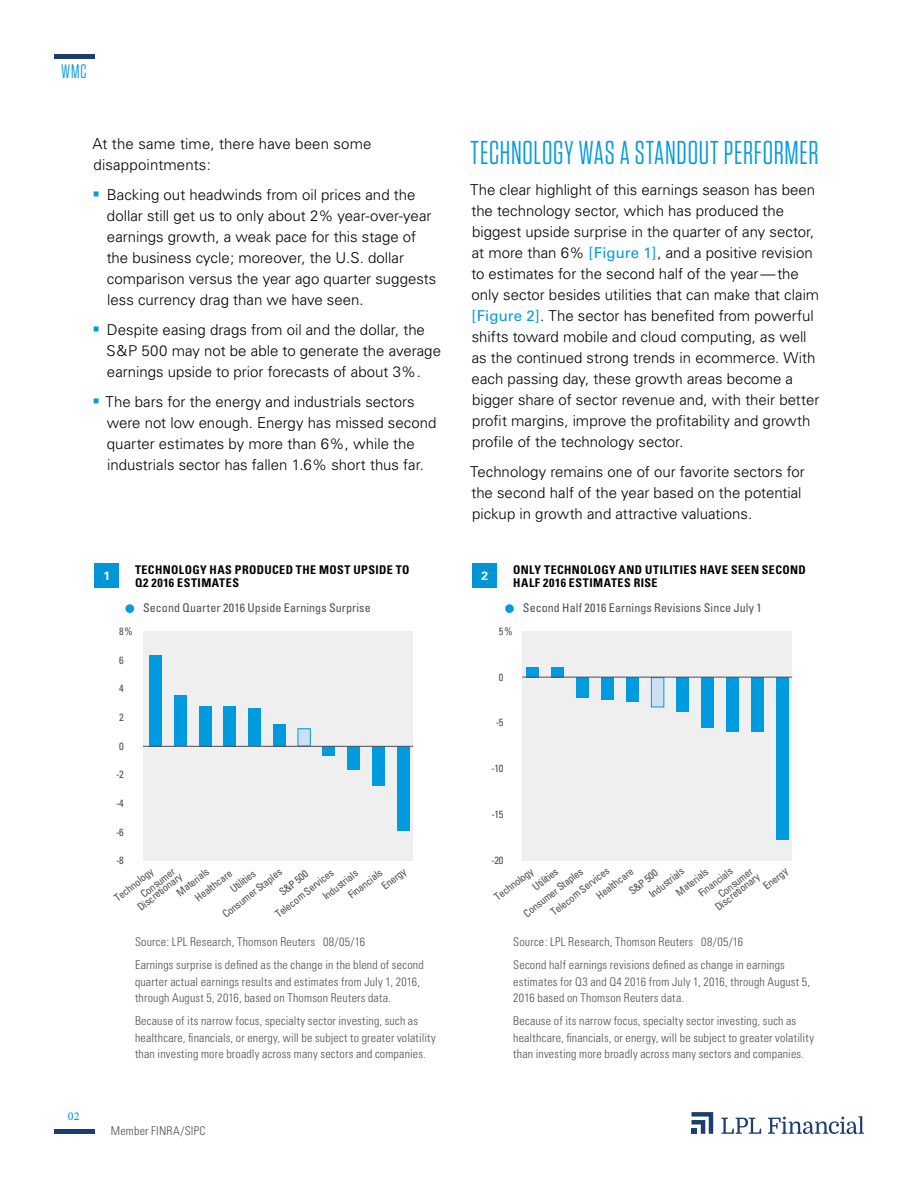
<style>
.page{position:relative;width:918px;height:1188px;background:#fff}
.page>*{position:absolute;margin:0;border:0;box-sizing:border-box;transform-origin:0 0}
.t1{font:33px "Tungsten Narrow";letter-spacing:.02em;color:#009bde}
.t2{font:19.5px "Tungsten Narrow";color:#0098d8}
.t3{font:300 15px/21px "Univers";color:#000}
.t4{font:300 condensed 12px/16.5px "Univers";letter-spacing:.015em;color:#4b4f54}
.t5{font:700 condensed 12px/13.5px "Univers";letter-spacing:.035em;color:#000}
.t6{font:condensed 12px "Univers";letter-spacing:.01em;color:#4b4f54}
.t7{font:500 12px "Minion Pro";color:#009bde}
.t8{font:700 12px "Univers";color:#fff}
.t9{font:condensed 10.5px/13.2px "Univers";color:#4b4f54}
.s1{font-weight:400;color:#009bde}
</style>
<div class="page">
<hr style="left:54px;top:1130px;width:40px;height:4px;background:#1b3e6f">
<hr style="left:54px;top:54px;width:40px;height:4px;background:#1b3e6f">
<svg style="left:692px;top:1112px;width:21px;height:22px"></svg>
<svg style="left:721px;top:1118px;width:40px;height:16px"></svg>
<svg style="left:768px;top:1116px;width:96px;height:18px"></svg>
<div style="left:94px;top:563px;width:25px;height:25px;background:#0096d6"></div>
<div style="left:473px;top:563px;width:24px;height:25px;background:#0096d6"></div>
<div style="left:143px;top:631px;width:269px;height:230px;background:#efeff0"></div>
<div style="left:248px;top:709px;width:13px;height:37px;background:#009bde"></div>
<div style="left:298px;top:729px;width:12px;height:17px;background:#ccdff3"></div>
<div style="left:298px;top:728px;width:13px;height:18px;border:1px solid #009bde"></div>
<div style="left:397px;top:746px;width:12px;height:85px;background:#009bde"></div>
<div style="left:372px;top:746px;width:12px;height:40px;background:#009bde"></div>
<div style="left:348px;top:746px;width:12px;height:24px;background:#009bde"></div>
<div style="left:323px;top:746px;width:12px;height:9px;background:#009bde"></div>
<div style="left:273px;top:724px;width:12px;height:22px;background:#009bde"></div>
<div style="left:224px;top:706px;width:12px;height:40px;background:#009bde"></div>
<div style="left:199px;top:706px;width:13px;height:40px;background:#009bde"></div>
<div style="left:174px;top:695px;width:13px;height:51px;background:#009bde"></div>
<div style="left:149px;top:655px;width:13px;height:91px;background:#009bde"></div>
<hr style="left:143px;top:746px;width:270px;height:1px;background:#4b4f54">
<div style="left:125px;top:604px;width:9px;height:9px;background:#009bde;border-radius:50%"></div>
<div style="left:522px;top:631px;width:270px;height:230px;background:#efeff0"></div>
<div style="left:651px;top:678px;width:13px;height:29px;background:#ccdff3"></div>
<div style="left:651px;top:677px;width:13px;height:30px;border:1px solid #009bde"></div>
<div style="left:776px;top:677px;width:13px;height:163px;background:#009bde"></div>
<div style="left:751px;top:677px;width:13px;height:55px;background:#009bde"></div>
<div style="left:726px;top:677px;width:13px;height:55px;background:#009bde"></div>
<div style="left:701px;top:677px;width:13px;height:51px;background:#009bde"></div>
<div style="left:676px;top:677px;width:13px;height:35px;background:#009bde"></div>
<div style="left:626px;top:677px;width:13px;height:25px;background:#009bde"></div>
<div style="left:601px;top:677px;width:13px;height:23px;background:#009bde"></div>
<div style="left:577px;top:677px;width:12px;height:21px;background:#009bde"></div>
<div style="left:552px;top:667px;width:12px;height:10px;background:#009bde"></div>
<div style="left:527px;top:667px;width:12px;height:10px;background:#009bde"></div>
<hr style="left:522px;top:677px;width:270px;height:1px;background:#4b4f54">
<div style="left:505px;top:604px;width:9px;height:9px;background:#009bde;border-radius:50%"></div>
<h2 class="t2" style="left:61px;top:62px;width:27px">WMC</h2>
<p class="t3" style="left:92px;top:133px;width:281px">At the same time, there have been some disappointments:</p>
<p class="t3" style="left:107px;top:184px;width:331px">Backing out headwinds from oil prices and the dollar still get us to only about 2% year-over-year earnings growth, a weak pace for this stage of the business cycle; moreover, the U.S. dollar comparison versus the year ago quarter suggests less currency drag than we have seen.</p>
<p class="t3" style="left:107px;top:319px;width:336px">Despite easing drags from oil and the dollar, the<br>S&amp;P 500 may not be able to generate the average earnings upside to prior forecasts of about 3%.</p>
<p class="t3" style="left:105px;top:391px;width:332px">The bars for the energy and industrials sectors were not low enough. Energy has missed second quarter estimates by more than 6%, while the industrials sector has fallen 1.6% short thus far.</p>
<h1 class="t1" style="left:470px;top:136px;width:350px">TECHNOLOGY WAS A STANDOUT PERFORMER</h1>
<p class="t3" style="left:470px;top:180px;width:351px">The clear highlight of this earnings season has been the technology sector, which has produced the biggest upside surprise in the quarter of any sector, at more than 6% <span class="s1">[Figure 1]</span>, and a positive revision to estimates for the second half of the year—the only sector besides utilities that can make that claim <span class="s1">[Figure 2]</span>. The sector has benefited from powerful shifts toward mobile and cloud computing, as well as the continued strong trends in ecommerce. With each passing day, these growth areas become a bigger share of sector revenue and, with their better profit margins, improve the profitability and growth profile of the technology sector.</p>
<p class="t3" style="left:470px;top:462px;width:336px">Technology remains one of our favorite sectors for the second half of the year based on the potential pickup in growth and attractive valuations.</p>
<p class="t8" style="left:103px;top:568px;width:8px">1</p>
<p class="t5" style="left:135px;top:563px;width:276px">TECHNOLOGY HAS PRODUCED THE MOST UPSIDE TO<br>Q2 2016 ESTIMATES</p>
<p class="t8" style="left:482px;top:568px;width:8px">2</p>
<p class="t5" style="left:513px;top:563px;width:294px">ONLY TECHNOLOGY AND UTILITIES HAVE SEEN SECOND<br>HALF 2016 ESTIMATES RISE</p>
<p class="t7" style="left:68px;top:1108px;width:13px">02</p>
<p class="t6" style="left:143px;top:600px;width:229px">Second Quarter 2016 Upside Earnings Surprise</p>
<p class="t9" style="left:119px;top:624px;width:15px">8%</p>
<p class="t9" style="left:119px;top:653px;width:6px">6</p>
<p class="t9" style="left:119px;top:682px;width:6px">4</p>
<p class="t9" style="left:119px;top:710px;width:6px">2</p>
<p class="t9" style="left:119px;top:739px;width:6px">0</p>
<p class="t9" style="left:116px;top:768px;width:9px">-2</p>
<p class="t9" style="left:116px;top:796px;width:9px">-4</p>
<p class="t9" style="left:116px;top:825px;width:9px">-6</p>
<p class="t9" style="left:116px;top:854px;width:9px">-8</p>
<p class="t9" style="left:130px;top:879px;width:42px;text-indent:-23px;rotate:-38deg">Technology<br>Consumer</p>
<p class="t9" style="left:345px;top:891px;width:42px;rotate:-38deg">Financials</p>
<p class="t9" style="left:379px;top:882px;width:29px;rotate:-38deg">Energy</p>
<p class="t9" style="left:166px;top:879px;width:40px;line-height:12.3px;text-indent:-40px;rotate:-38deg">Discretionary<br>Materials</p>
<p class="t9" style="left:220px;top:910px;width:74px;rotate:-38deg">Consumer Staples</p>
<p class="t9" style="left:276px;top:888px;width:35px;rotate:-38deg">S&amp;P 500</p>
<p class="t9" style="left:272px;top:910px;width:73px;rotate:-38deg">Telecom Services</p>
<p class="t9" style="left:320px;top:892px;width:43px;rotate:-38deg">Industrials</p>
<p class="t9" style="left:227px;top:885px;width:31px;rotate:-38deg">Utilities</p>
<p class="t9" style="left:192px;top:894px;width:46px;rotate:-38deg">Healthcare</p>
<p class="t4" style="left:135px;top:930px;width:290px;line-height:23.2px">Source: LPL Research, Thomson Reuters 08/05/16<br>Earnings surprise is defined as the change in the blend of second</p>
<p class="t4" style="left:135px;top:973px;width:287px">quarter actual earnings results and estimates from July 1, 2016, through August 5, 2016, based on Thomson Reuters data.</p>
<p class="t4" style="left:135px;top:1013px;width:302px">Because of its narrow focus, specialty sector investing, such as healthcare, financials, or energy, will be subject to greater volatility than investing more broadly across many sectors and companies.</p>
<p class="t4" style="left:111px;top:1122px;width:96px">Member FINRA/SIPC</p>
<p class="t6" style="left:523px;top:600px;width:241px">Second Half 2016 Earnings Revisions Since July 1</p>
<p class="t9" style="left:499px;top:624px;width:15px">5%</p>
<p class="t9" style="left:499px;top:670px;width:6px">0</p>
<p class="t9" style="left:496px;top:716px;width:9px">-5</p>
<p class="t9" style="left:492px;top:762px;width:14px">-10</p>
<p class="t9" style="left:492px;top:807px;width:14px">-15</p>
<p class="t9" style="left:492px;top:853px;width:14px">-20</p>
<p class="t9" style="left:491px;top:893px;width:48px;rotate:-38deg">Technology</p>
<p class="t9" style="left:708px;top:898px;width:55px;line-height:8.6px;text-align:right;rotate:-38deg">Consumer<br>Discretionary</p>
<p class="t9" style="left:548px;top:908px;width:73px;rotate:-38deg">Telecom Services</p>
<p class="t9" style="left:646px;top:890px;width:43px;rotate:-38deg">Industrials</p>
<p class="t9" style="left:696px;top:889px;width:42px;rotate:-38deg">Financials</p>
<p class="t9" style="left:761px;top:882px;width:29px;rotate:-38deg">Energy</p>
<p class="t9" style="left:510px;top:896px;width:74px;line-height:15.5px;text-align:center;rotate:-38deg">Utilities<br>Consumer Staples</p>
<p class="t9" style="left:626px;top:887px;width:35px;rotate:-38deg">S&amp;P 500</p>
<p class="t9" style="left:593px;top:892px;width:46px;rotate:-38deg">Healthcare</p>
<p class="t9" style="left:673px;top:888px;width:40px;rotate:-38deg">Materials</p>
<p class="t4" style="left:513px;top:930px;width:273px;line-height:23.2px">Source: LPL Research, Thomson Reuters 08/05/16<br>Second half earnings revisions defined as change in earnings</p>
<p class="t4" style="left:513px;top:973px;width:298px">estimates for Q3 and Q4 2016 from July 1, 2016, through August 5,<br>2016 based on Thomson Reuters data.</p>
<p class="t4" style="left:513px;top:1013px;width:302px">Because of its narrow focus, specialty sector investing, such as healthcare, financials, or energy, will be subject to greater volatility than investing more broadly across many sectors and companies.</p>
</div>
